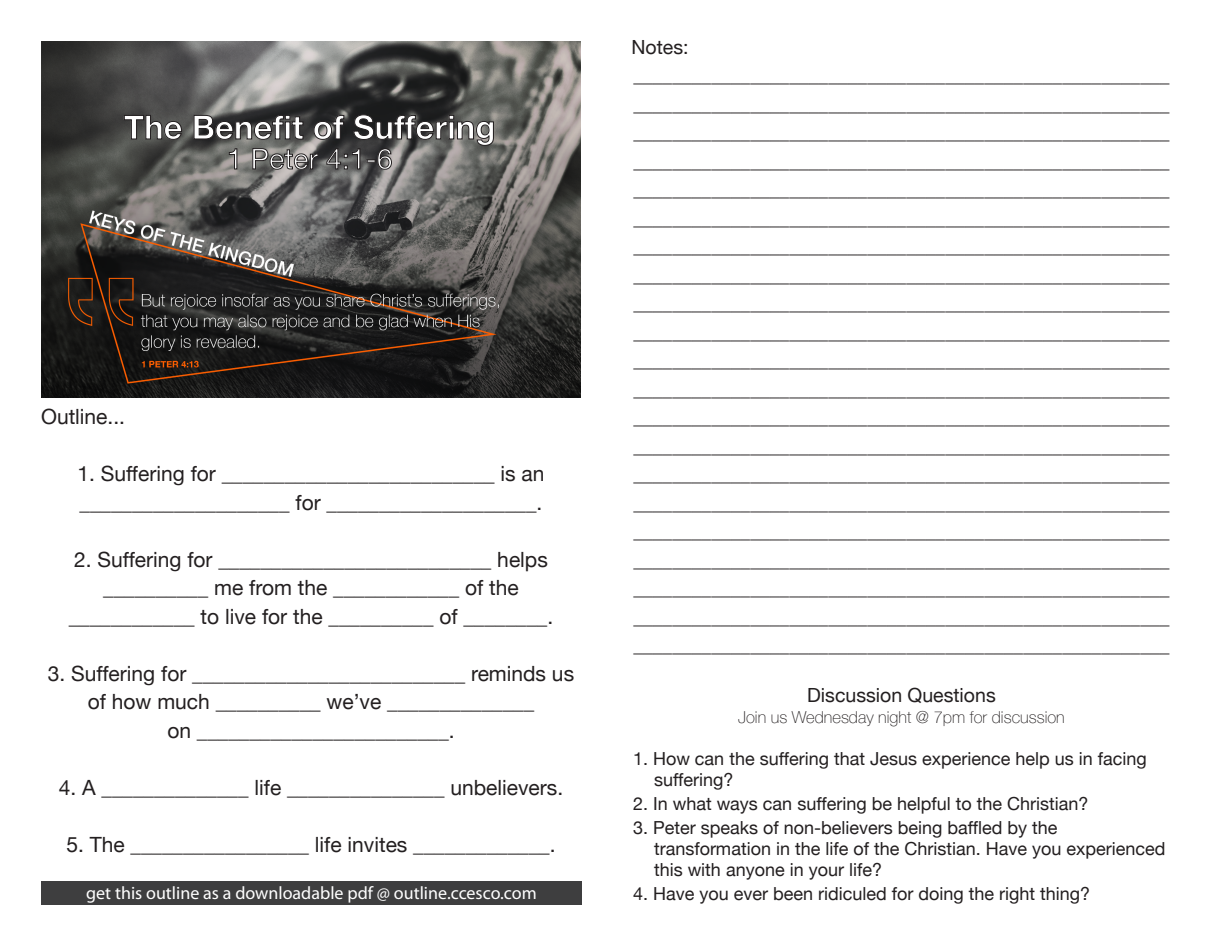
<style>
.page{position:relative;width:1215px;height:945px;background:#fff}
.page>*{position:absolute;margin:0;border:0;box-sizing:border-box;transform-origin:0 0}
.t1{font:700 33px "Helvetica Neue";color:#fff}
.t2{font:28.5px "Helvetica Neue";color:#fff}
.t3{font:21px/28.5px "Helvetica Neue";color:#231f20;text-align:center}
.t4{font:19.5px/28.5px "Helvetica Neue";color:#231f20}
.t5{font:18px/21px "Helvetica Neue";color:#231f20}
.t6{font:18px "Myriad Pro";color:#fff}
.t7{font:100 16.5px "Helvetica Neue";color:#231f20}
</style>
<div class="page">
<div style="left:41px;top:881px;width:541px;height:23px;background:#3e3e3f"></div>
<img style="left:41px;top:41px;width:540px;height:357px">
<svg style="left:124px;top:115px;width:58px;height:25px"></svg>
<svg style="left:194px;top:114px;width:300px;height:56px;background:#545452"></svg>
<h1 class="t1" style="left:124px;top:101px;width:373px">The Benefit of Suffering</h1>
<h2 class="t2" style="left:227px;top:138px;width:167px">1 Peter 4:1-6</h2>
<p class="t3" style="left:41px;top:404px;width:86px">Outline...</p>
<p class="t3" style="left:78px;top:461px;width:469px;text-align:left">1. Suffering for __________________________ is an ____________________ for ____________________.</p>
<p class="t3" style="left:69px;top:546px;width:486px">2. Suffering for __________________________ helps __________ me from the ____________ of the ____________ to live for the __________ of ________.</p>
<p class="t3" style="left:48px;top:660px;width:528px">3. Suffering for __________________________ reminds us of how much __________ we’ve ______________<br>on ________________________.</p>
<p class="t3" style="left:59px;top:774px;width:506px">4. A ______________ life _______________ unbelievers.</p>
<p class="t3" style="left:66px;top:831px;width:491px">5. The _________________ life invites _____________.</p>
<p class="t6" style="left:86px;top:882px;width:452px">get this outline as a downloadable pdf @ outline.ccesco.com</p>
<p class="t4" style="left:632px;top:34px;width:540px">Notes: _______________________________________________________ _______________________________________________________ _______________________________________________________ _______________________________________________________ _______________________________________________________ _______________________________________________________ _______________________________________________________ _______________________________________________________ _______________________________________________________ _______________________________________________________ _______________________________________________________ _______________________________________________________ _______________________________________________________ _______________________________________________________ _______________________________________________________ _______________________________________________________ _______________________________________________________ _______________________________________________________ _______________________________________________________ _______________________________________________________ _______________________________________________________</p>
<p class="t4" style="left:807px;top:682px;width:190px">Discussion Questions</p>
<p class="t7" style="left:738px;top:704px;width:328px">Join us Wednesday night @ 7pm for discussion</p>
<p class="t5" style="left:654px;top:749px;width:494px;text-indent:-21px">1. How can the suffering that Jesus experience help us in facing suffering?</p>
<p class="t5" style="left:633px;top:794px;width:457px">2. In what ways can suffering be helpful to the Christian?</p>
<p class="t5" style="left:654px;top:818px;width:513px;text-indent:-21px">3. Peter speaks of non-believers being baffled by the transformation in the life of the Christian. Have you experienced this with anyone in your life?</p>
<p class="t5" style="left:633px;top:884px;width:459px">4. Have you ever been ridiculed for doing the right thing?</p>
</div>
